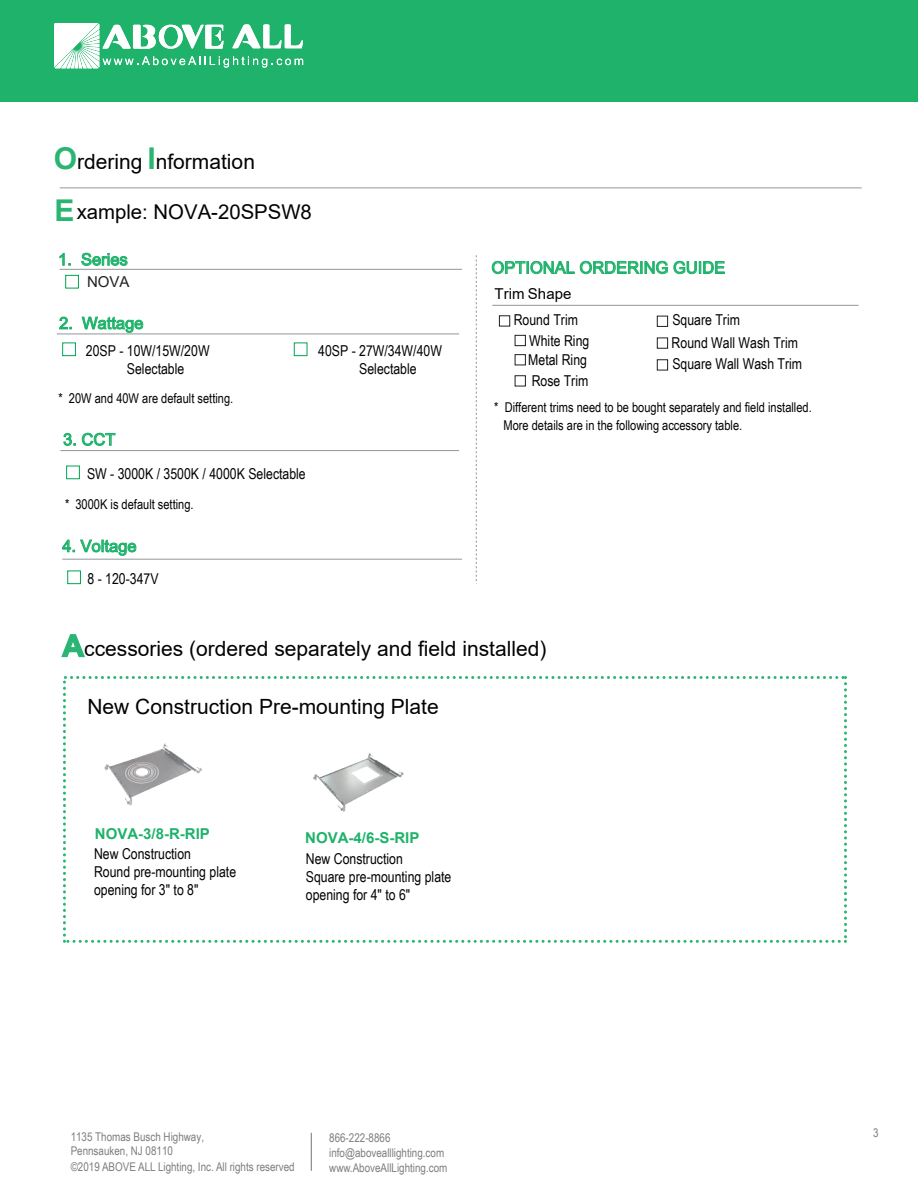
<style>
.page{position:relative;width:918px;height:1188px;background:#fff}
.page>*{position:absolute;margin:0;border:0;box-sizing:border-box;transform-origin:0 0}
.t1{font:21px "Arial";color:#030303}
.t2{font:20.4px "Arial";color:#030303}
.t3{font:16.5px "Arial";color:#1eb26a}
.t4{font:15px/18px "Arial Narrow";color:#030303}
.t5{font:700 15px "Arial";color:#1eb26a}
.t6{font:15px "Arial";color:#030303}
.t7{font:15px "Arial";color:#231f20}
.t8{font:13.5px/18px "Arial Narrow";color:#030303}
.t9{font:12px/15px "Arial Narrow";color:#7e7c80}
.s1{font-weight:700;font-size:30px;color:#2bb572}
</style>
<div class="page">
<svg style="left:60px;top:253px;width:11px;height:13px"></svg>
<svg style="left:81px;top:253px;width:47px;height:13px"></svg>
<hr style="left:60px;top:188px;width:802px;height:1px;background:#939598">
<hr style="left:60px;top:269px;width:402px;height:1px;background:#939598">
<hr style="left:60px;top:450px;width:399px;height:1px;background:#939598">
<div style="left:65px;top:275px;width:14px;height:14px;border:1px solid #00a54f"></div>
<svg style="left:476px;top:255px;width:1px;height:329px"></svg>
<svg style="left:63px;top:433px;width:13px;height:13px"></svg>
<svg style="left:82px;top:433px;width:33px;height:13px"></svg>
<div style="left:67px;top:570px;width:14px;height:14px;border:1px solid #00a54f"></div>
<svg style="left:62px;top:540px;width:74px;height:16px"></svg>
<div style="left:66px;top:466px;width:14px;height:13px;border:1px solid #00a54f"></div>
<hr style="left:57px;top:334px;width:402px;height:1px;background:#939598">
<div style="left:62px;top:342px;width:14px;height:14px;border:1px solid #00a54f"></div>
<div style="left:294px;top:342px;width:13px;height:14px;border:1px solid #00a54f"></div>
<svg style="left:59px;top:317px;width:13px;height:12px"></svg>
<svg style="left:82px;top:316px;width:61px;height:17px"></svg>
<div style="left:0;top:0;width:918px;height:102px;background:#1eb26a"></div>
<svg style="left:54px;top:23px;width:249px;height:45px"></svg>
<hr style="left:62px;top:559px;width:400px;height:1px;background:#939598">
<hr style="left:311px;top:1133px;width:1px;height:38px;background:#8e9097">
<svg style="left:61px;top:634px;width:24px;height:24px"></svg>
<hr style="left:492px;top:305px;width:367px;height:1px;background:#939598">
<svg style="left:492px;top:261px;width:176px;height:13px"></svg>
<svg style="left:674px;top:261px;width:51px;height:13px"></svg>
<div style="left:499px;top:316px;width:11px;height:10px;border:1px solid #231f20"></div>
<div style="left:515px;top:335px;width:11px;height:11px;border:1px solid #231f20"></div>
<div style="left:515px;top:354px;width:11px;height:11px;border:1px solid #231f20"></div>
<div style="left:657px;top:316px;width:11px;height:11px;border:1px solid #231f20"></div>
<div style="left:657px;top:338px;width:11px;height:10px;border:1px solid #231f20"></div>
<div style="left:657px;top:360px;width:11px;height:10px;border:1px solid #231f20"></div>
<div style="left:515px;top:376px;width:11px;height:10px;border:1px solid #231f20"></div>
<svg style="left:63px;top:676px;width:784px;height:267px"></svg>
<img style="left:102px;top:742px;width:103px;height:66px">
<img style="left:310px;top:747px;width:96px;height:67px">
<h1 class="t1" style="left:54px;top:147px;width:203px"><span class="s1">O</span>rdering <span class="s1">I</span>nformation</h1>
<h2 class="t2" style="left:55px;top:198px;width:259px"><span class="s1">E</span>xample: NOVA-20SPSW8</h2>
<p class="t3" style="left:58px;top:248px;width:71px">1. Series</p>
<p class="t7" style="left:87px;top:271px;width:44px">NOVA</p>
<p class="t3" style="left:59px;top:312px;width:86px">2. Wattage</p>
<p class="t4" style="left:127px;top:341px;width:84px;text-indent:-41px">20SP - 10W/15W/20W<br>Selectable</p>
<p class="t4" style="left:359px;top:341px;width:84px;text-indent:-41px">40SP - 27W/34W/40W<br>Selectable</p>
<p class="t8" style="left:58px;top:389px;width:176px">* 20W and 40W are default setting.</p>
<p class="t3" style="left:63px;top:428px;width:54px">3. CCT</p>
<p class="t4" style="left:87px;top:464px;width:220px">SW - 3000K / 3500K / 4000K Selectable</p>
<p class="t8" style="left:65px;top:495px;width:130px">* 3000K is default setting.</p>
<p class="t3" style="left:62px;top:535px;width:76px">4. Voltage</p>
<p class="t4" style="left:87px;top:569px;width:73px">8 - 120-347V</p>
<p class="t3" style="left:491px;top:256px;width:235px">OPTIONAL ORDERING GUIDE</p>
<p class="t6" style="left:495px;top:283px;width:78px">Trim Shape</p>
<p class="t4" style="left:528px;top:330px;width:63px;line-height:19.4px">White Ring<br>Metal Ring</p>
<p class="t4" style="left:532px;top:371px;width:58px">Rose Trim</p>
<p class="t4" style="left:514px;top:310px;width:66px">Round Trim</p>
<p class="t4" style="left:672px;top:308px;width:128px;line-height:23.2px">Square Trim<br>Round Wall Wash Trim</p>
<p class="t4" style="left:672px;top:354px;width:131px">Square Wall Wash Trim</p>
<p class="t8" style="left:504px;top:398px;width:310px;text-indent:-9px">* Different trims need to be bought separately and field installed.<br>More details are in the following accessory table.</p>
<h1 class="t1" style="left:62px;top:635px;width:486px"><span class="s1">A</span>ccessories (ordered separately and field installed)</h1>
<h1 class="t1" style="left:87px;top:693px;width:353px">New Construction Pre-mounting Plate</h1>
<p class="t5" style="left:95px;top:823px;width:117px">NOVA-3/8-R-RIP</p>
<p class="t4" style="left:94px;top:844px;width:144px">New Construction<br>Round pre-mounting plate opening for 3" to 8"</p>
<p class="t4" style="left:306px;top:849px;width:147px">New Construction<br>Square pre-mounting plate opening for 4" to 6"</p>
<p class="t5" style="left:305px;top:827px;width:116px">NOVA-4/6-S-RIP</p>
<p class="t9" style="left:71px;top:1129px;width:135px;line-height:14.4px">1135 Thomas Busch Highway,<br>Pennsauken, NJ 08110</p>
<p class="t9" style="left:71px;top:1159px;width:226px">©2019 ABOVE ALL Lighting, Inc. All rights reserved</p>
<p class="t9" style="left:329px;top:1130px;width:120px">866-222-8866 info@abovealllighting.com www.AboveAllLighting.com</p>
<p class="t9" style="left:873px;top:1125px;width:7px">3</p>
</div>
